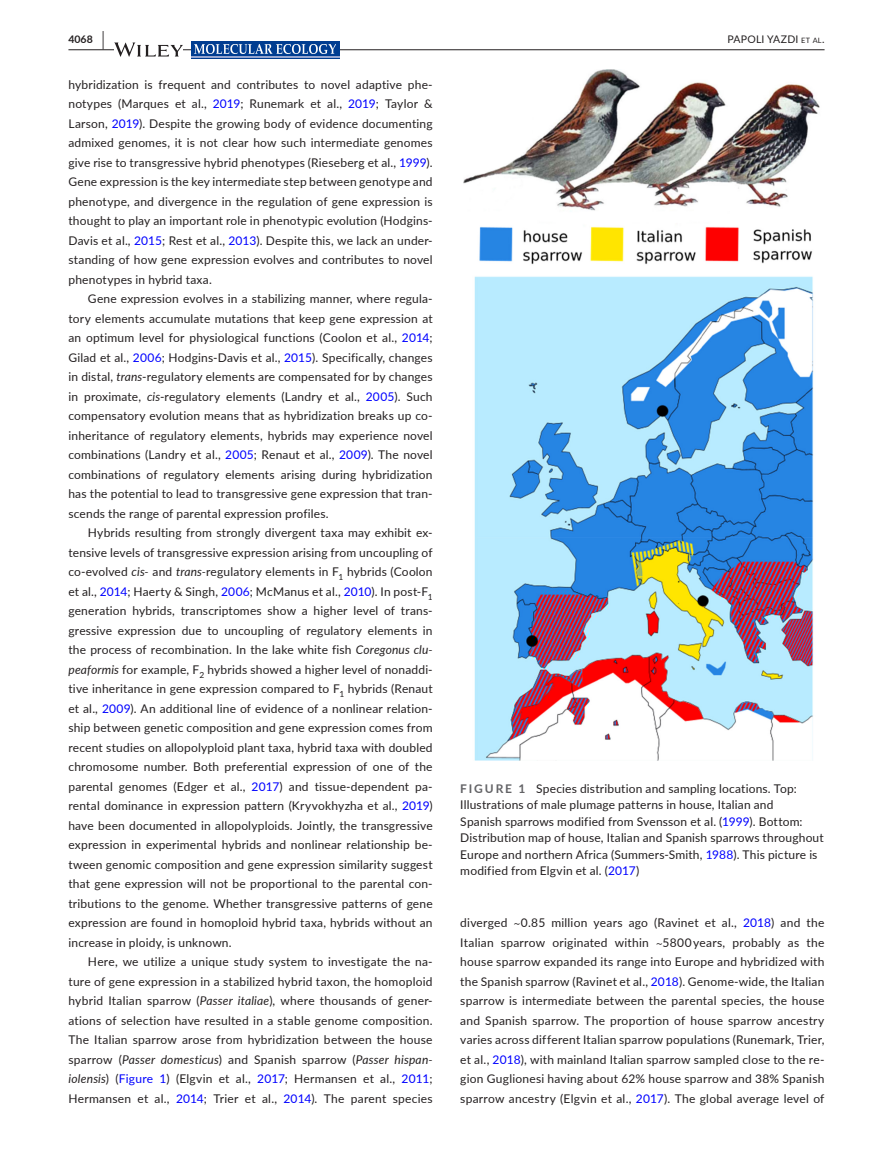
<style>
.page{position:relative;width:893px;height:1174px;background:#fff}
.page>*{position:absolute;margin:0;border:0;box-sizing:border-box;transform-origin:0 0}
.t1{font:12px/19.5px "Lato";letter-spacing:.015em;color:#231f20;text-align:justify}
.t2{font:10.5px "Lato";letter-spacing:.02em;color:#231f20}
.t3{font:700 10.5px "Lato";color:#231f20}
.s1{font-size:19.5px}
.s2{font-size:7.35px}
.s3{color:#00f}
.s4{font-style:italic}
.s5{font-weight:700;color:#636366}
.s6{font-family:"STIX"}
.s7{font-family:"STIX";font-style:italic}
</style>
<div class="page">
<hr style="left:68px;top:49px;width:756px;height:1px;background:#231f20">
<svg style="left:114px;top:42px;width:69px;height:15px"></svg>
<svg style="left:191px;top:41px;width:148px;height:15px"></svg>
<img style="left:194px;top:45px;width:142px;height:8px">
<hr style="left:191px;top:56px;width:148px;height:2px;background:#96a6d0">
<img style="left:464px;top:69px;width:356px;height:691px">
<p class="t3" style="left:68px;top:31px;width:37px">4068 <span class="s1">|</span></p>
<p class="t2" style="left:727px;top:31px;width:99px">PAPOLI YAZDI <span class="s2">et al</span>.</p>
<p class="t1" style="left:68px;top:74px;width:366px">hybridization is frequent and contributes to novel adaptive phe&shy;notypes (Marques et al., <span class="s3">2019</span>; Runemark et al., <span class="s3">2019</span>; Taylor &amp; Larson, <span class="s3">2019</span>). Despite the growing body of evidence documenting admixed genomes, it is not clear how such intermediate genomes give rise to transgressive hybrid phenotypes (Rieseberg et al., <span class="s3">1999</span>).<br>Gene expression is the key intermediate step between genotype and phenotype, and divergence in the regulation of gene expression is thought to play an important role in phenotypic evolution (Hodgins-Davis et al., <span class="s3">2015</span>; Rest et al., <span class="s3">2013</span>). Despite this, we lack an under&shy;standing of how gene expression evolves and contributes to novel phenotypes in hybrid taxa.</p>
<p class="t1" style="left:68px;top:288px;width:366px;text-indent:20px">Gene expression evolves in a stabilizing manner, where regula&shy;tory elements accumulate mutations that keep gene expression at an optimum level for physiological functions (Coolon et al., <span class="s3">2014</span>; Gilad et al., <span class="s3">2006</span>; Hodgins-Davis et al., <span class="s3">2015</span>). Specifically, changes in distal, <span class="s4">trans</span>-regulatory elements are compensated for by changes in proximate, <span class="s4">cis</span>-regulatory elements (Landry et al., <span class="s3">2005</span>). Such compensatory evolution means that as hybridization breaks up co&shy;inheritance of regulatory elements, hybrids may experience novel combinations (Landry et al., <span class="s3">2005</span>; Renaut et al., <span class="s3">2009</span>). The novel combinations of regulatory elements arising during hybridization has the potential to lead to transgressive gene expression that tran&shy;scends the range of parental expression profiles.</p>
<p class="t1" style="left:68px;top:522px;width:366px;text-indent:20px">Hybrids resulting from strongly divergent taxa may exhibit ex&shy;tensive levels of transgressive expression arising from uncoupling of co-evolved <span class="s4">cis-</span> and <span class="s4">trans-</span>regulatory elements in F<sub>1</sub> hybrids (Coolon et al., <span class="s3">2014</span>; Haerty &amp; Singh, <span class="s3">2006</span>; McManus et al., <span class="s3">2010</span>). In post-F<sub>1 </sub>generation hybrids, transcriptomes show a higher level of trans&shy;gressive expression due to uncoupling of regulatory elements in the process of recombination. In the lake white fish <span class="s4">Coregonus clu&shy;peaformis</span> for example, F<sub>2</sub> hybrids showed a higher level of nonaddi&shy;tive inheritance in gene expression compared to F<sub>1</sub> hybrids (Renaut et al., <span class="s3">2009</span>). An additional line of evidence of a nonlinear relation&shy;ship between genetic composition and gene expression comes from recent studies on allopolyploid plant taxa, hybrid taxa with doubled chromosome number. Both preferential expression of one of the parental genomes (Edger et al., <span class="s3">2017</span>) and tissue-dependent pa&shy;rental dominance in expression pattern (Kryvokhyzha et al., <span class="s3">2019</span>) have been documented in allopolyploids. Jointly, the transgressive expression in experimental hybrids and nonlinear relationship be&shy;tween genomic composition and gene expression similarity suggest that gene expression will not be proportional to the parental con&shy;tributions to the genome. Whether transgressive patterns of gene expression are found in homoploid hybrid taxa, hybrids without an increase in ploidy, is unknown.</p>
<p class="t1" style="left:68px;top:951px;width:366px;text-indent:20px">Here, we utilize a unique study system to investigate the na&shy;ture of gene expression in a stabilized hybrid taxon, the homoploid hybrid Italian sparrow (<span class="s4">Passer italiae</span>), where thousands of gener&shy;ations of selection have resulted in a stable genome composition.<br>The Italian sparrow arose from hybridization between the house sparrow (<span class="s4">Passer domesticus</span>) and Spanish sparrow (<span class="s4">Passer hispan&shy;iolensis</span>) (<span class="s3">Figure 1</span>) (Elgvin et al., <span class="s3">2017</span>; Hermansen et al., <span class="s3">2011</span>; Hermansen et al., <span class="s3">2014</span>; Trier et al., <span class="s3">2014</span>). The parent species</p>
<p class="t1" style="left:460px;top:779px;width:365px;line-height:16.5px;text-align:left"><span class="s5">FIGURE 1</span> Species distribution and sampling locations. Top:<br>Illustrations of male plumage patterns in house, Italian and<br>Spanish sparrows modified from Svensson et al. (<span class="s3">1999</span>). Bottom:<br>Distribution map of house, Italian and Spanish sparrows throughout Europe and northern Africa (Summers-Smith, <span class="s3">1988</span>). This picture is modified from Elgvin et al. (<span class="s3">2017</span>)</p>
<p class="t1" style="left:460px;top:912px;width:366px">diverged <span class="s6">~</span>0.85 million years ago (Ravinet et al., <span class="s3">2018</span>) and the Italian sparrow originated within <span class="s7">~</span>5800 years, probably as the house sparrow expanded its range into Europe and hybridized with the Spanish sparrow (Ravinet et al., <span class="s3">2018</span>). Genome-wide, the Italian sparrow is intermediate between the parental species, the house and Spanish sparrow. The proportion of house sparrow ancestry varies across different Italian sparrow populations (Runemark, Trier, et al., <span class="s3">2018</span>), with mainland Italian sparrow sampled close to the re&shy;gion Guglionesi having about 62% house sparrow and 38% Spanish sparrow ancestry (Elgvin et al., <span class="s3">2017</span>). The global average level of</p>
</div>
